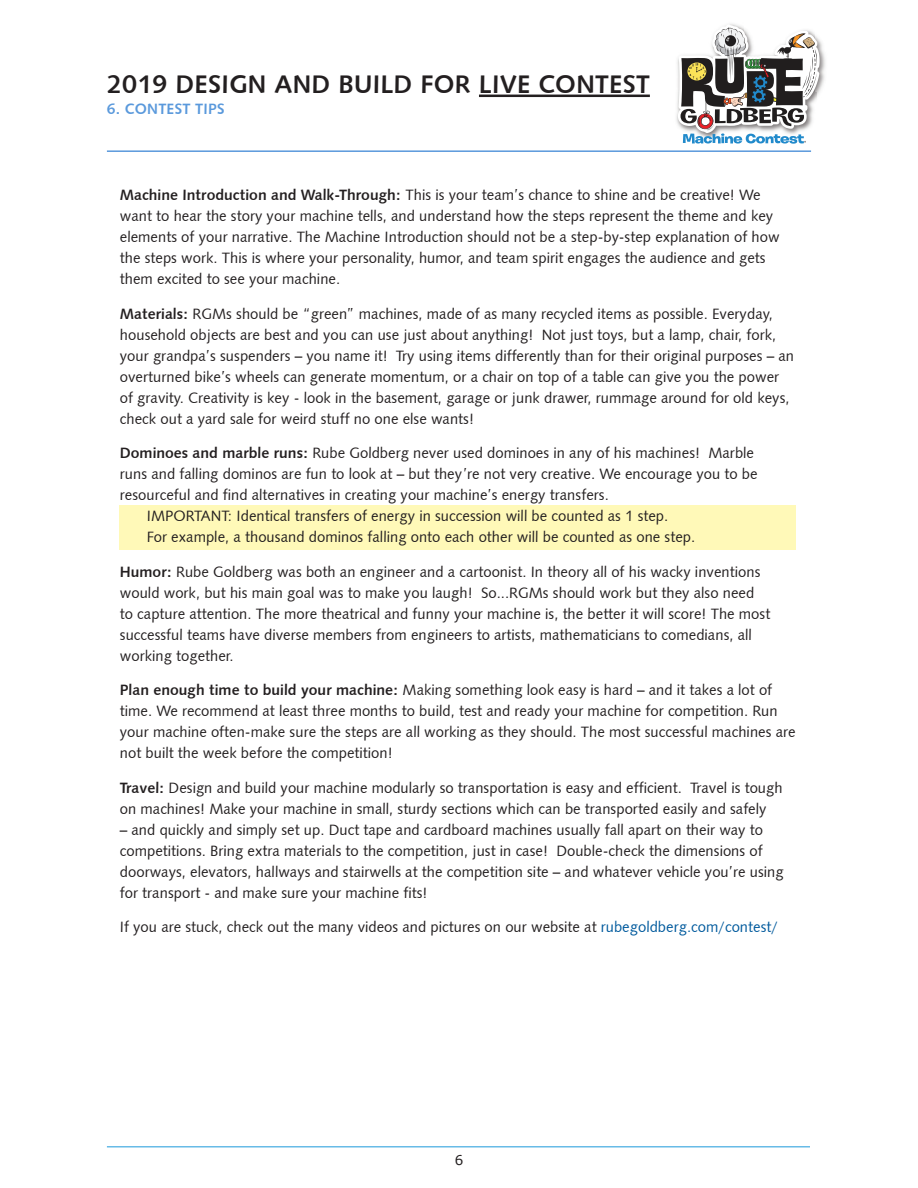
<style>
.page{position:relative;width:918px;height:1188px;background:#fff}
.page>*{position:absolute;margin:0;border:0;box-sizing:border-box;transform-origin:0 0}
.t1{font:25.5px "Humanist 531 BT Bold A";letter-spacing:.01em;color:#231f20}
.t2{font:15px/21px "Humanist 531 BT Roman A";color:#231f20}
.t3{font:15px "Humanist 531 BT Bold A";letter-spacing:.01em;color:#5a99dc}
.t4{font:13.5px "Verdana";color:#231f20}
.s1{font-family:"Humanist 531 BT Bold A"}
.s2{color:#015a9d}
</style>
<div class="page">
<hr style="left:107px;top:1146px;width:703px;height:1px;background:#1c99db">
<hr style="left:107px;top:150px;width:704px;height:2px;background:#5a99dc">
<img style="left:676px;top:41px;width:150px;height:83px">
<svg style="left:678px;top:24px;width:142px;height:120px"></svg>
<hr style="left:479px;top:95px;width:171px;height:2px;background:#231f20">
<div style="left:120px;top:506px;width:676px;height:44px;background:#fff9b8"></div>
<p class="t1" style="left:107px;top:68px;width:544px">2019 DESIGN AND BUILD FOR LIVE CONTEST</p>
<p class="t3" style="left:107px;top:99px;width:119px">6. CONTEST TIPS</p>
<p class="t2" style="left:120px;top:184px;width:661px"><span class="s1">Machine Introduction and Walk-Through:</span> This is your team’s chance to shine and be creative! We want to hear the story your machine tells, and understand how the steps represent the theme and key elements of your narrative. The Machine Introduction should not be a step-by-step explanation of how the steps work. This is where your personality, humor, and team spirit engages the audience and gets them excited to see your machine.</p>
<p class="t2" style="left:120px;top:303px;width:676px"><span class="s1">Materials:</span> RGMs should be “green” machines, made of as many recycled items as possible. Everyday, household objects are best and you can use just about anything! Not just toys, but a lamp, chair, fork, your grandpa’s suspenders – you name it! Try using items differently than for their original purposes – an overturned bike’s wheels can generate momentum, or a chair on top of a table can give you the power of gravity. Creativity is key - look in the basement, garage or junk drawer, rummage around for old keys, check out a yard sale for weird stuff no one else wants!</p>
<p class="t2" style="left:120px;top:442px;width:636px"><span class="s1">Dominoes and marble runs:</span> Rube Goldberg never used dominoes in any of his machines! Marble</p>
<p class="t2" style="left:120px;top:463px;width:639px">runs and falling dominos are fun to look at – but they’re not very creative. We encourage you to be</p>
<p class="t2" style="left:120px;top:484px;width:490px">resourceful and find alternatives in creating your machine’s energy transfers.</p>
<p class="t2" style="left:147px;top:505px;width:523px">IMPORTANT: Identical transfers of energy in succession will be counted as 1 step.</p>
<p class="t2" style="left:147px;top:526px;width:550px">For example, a thousand dominos falling onto each other will be counted as one step.</p>
<p class="t2" style="left:120px;top:561px;width:652px"><span class="s1">Humor:</span> Rube Goldberg was both an engineer and a cartoonist. In theory all of his wacky inventions would work, but his main goal was to make you laugh! So...RGMs should work but they also need to capture attention. The more theatrical and funny your machine is, the better it will score! The most successful teams have diverse members from engineers to artists, mathematicians to comedians, all working together.</p>
<p class="t2" style="left:120px;top:679px;width:677px"><span class="s1">Plan enough time to build your machine:</span> Making something look easy is hard – and it takes a lot of time. We recommend at least three months to build, test and ready your machine for competition. Run your machine often-make sure the steps are all working as they should. The most successful machines are not built the week before the competition!</p>
<p class="t2" style="left:120px;top:777px;width:664px"><span class="s1">Travel:</span> Design and build your machine modularly so transportation is easy and efficient. Travel is tough on machines! Make your machine in small, sturdy sections which can be transported easily and safely</p>
<p class="t2" style="left:120px;top:819px;width:665px">– and quickly and simply set up. Duct tape and cardboard machines usually fall apart on their way to competitions. Bring extra materials to the competition, just in case! Double-check the dimensions of doorways, elevators, hallways and stairwells at the competition site – and whatever vehicle you’re using for transport - and make sure your machine fits!</p>
<p class="t2" style="left:120px;top:916px;width:660px">If you are stuck, check out the many videos and pictures on our website at <span class="s2">rubegoldberg.com/contest/</span></p>
<p class="t4" style="left:455px;top:1150px;width:10px">6</p>
</div>
